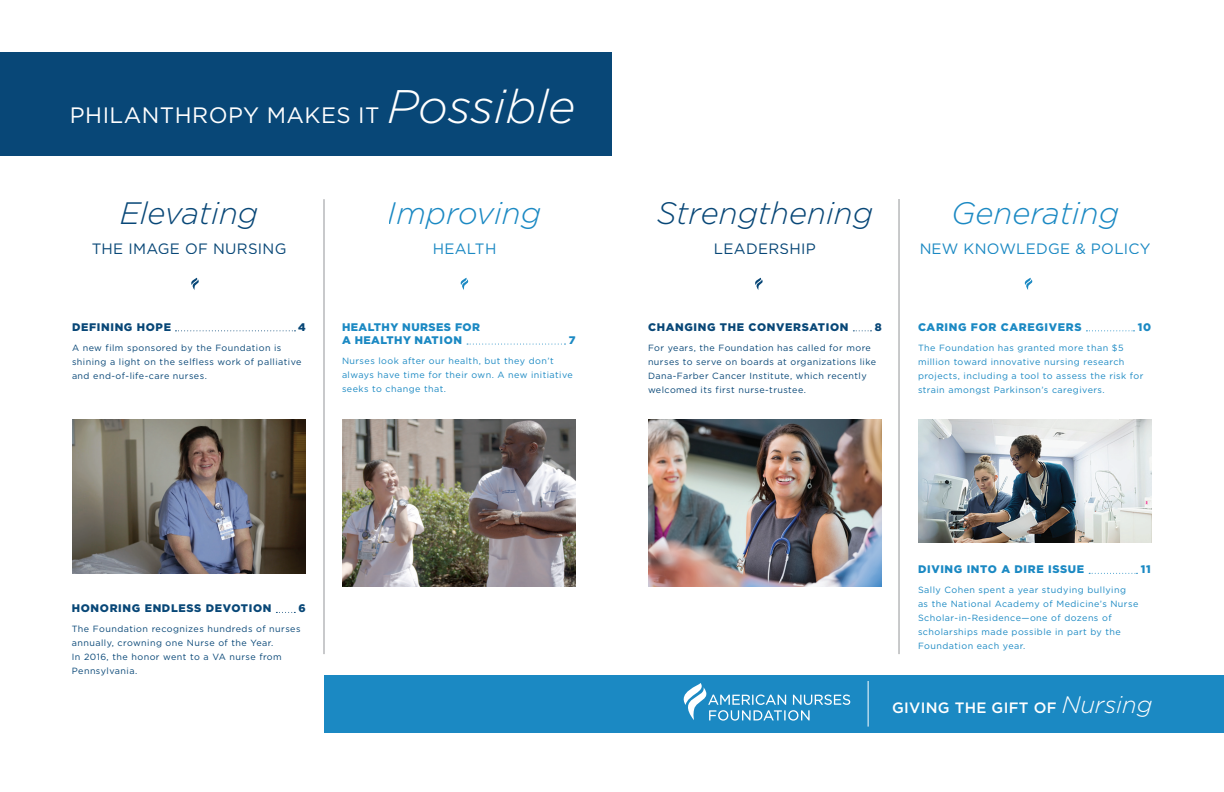
<style>
.page{position:relative;width:1224px;height:792px;background:#fff}
.page>*{position:absolute;margin:0;border:0;box-sizing:border-box;transform-origin:0 0}
.t1{font:italic 300 31px "Gotham";color:#084777}
.t2{font:italic 300 31px "Gotham";color:#1b89c3}
.TOP_HEADER{font:22.3px "Gotham";letter-spacing:.02em;color:#fff}
.t3{font:15px "Gotham";letter-spacing:.02em;color:#084777}
.t4{font:15px "Gotham";letter-spacing:.02em;color:#1b89c3}
.BOTTOM_HEADER{font:500 15px "Gotham";letter-spacing:.02em;color:#fff}
.TOC_H2{font:900 11px "Gotham";letter-spacing:.06em;color:#084777}
.TOC_H2-2{font:900 11px "Gotham";letter-spacing:.06em;color:#1b89c3}
.TOC_H2-3{font:900 11px/13.2px "Gotham";letter-spacing:.04em;color:#1b89c3}
.t5{font:9px/14px "Gotham";letter-spacing:.05em;color:#1b89c3}
.t6{font:9px/14px "Gotham";letter-spacing:.05em;color:#084777}
.s1{font-weight:300;font-style:italic;font-size:47px}
.s2{font-weight:300;font-style:italic;font-size:23.8px}
</style>
<div class="page">
<div style="left:324px;top:675px;width:900px;height:58px;background:#1b89c3"></div>
<svg style="left:175px;top:330px;width:120px;height:1px"></svg>
<svg style="left:853px;top:330px;width:18px;height:1px"></svg>
<svg style="left:1086px;top:330px;width:48px;height:1px"></svg>
<div style="left:0;top:52px;width:612px;height:104px;background:#084777"></div>
<svg style="left:467px;top:344px;width:98px;height:1px"></svg>
<img style="left:72px;top:419px;width:234px;height:154px">
<img style="left:648px;top:419px;width:234px;height:167px">
<img style="left:918px;top:419px;width:234px;height:123px">
<img style="left:342px;top:419px;width:234px;height:167px">
<hr style="left:324px;top:199px;width:1px;height:455px;background:#939598">
<hr style="left:899px;top:199px;width:1px;height:455px;background:#939598">
<svg style="left:191px;top:278px;width:8px;height:12px"></svg>
<svg style="left:460px;top:278px;width:9px;height:12px"></svg>
<svg style="left:755px;top:278px;width:8px;height:12px"></svg>
<svg style="left:1024px;top:278px;width:9px;height:12px"></svg>
<svg style="left:1089px;top:573px;width:49px;height:1px"></svg>
<svg style="left:683px;top:683px;width:167px;height:38px"></svg>
<hr style="left:868px;top:681px;width:1px;height:46px;background:#fff">
<p class="TOP_HEADER" style="left:70px;top:101px;width:507px">PHILANTHROPY MAKES IT <span class="s1">Possible</span></p>
<h1 class="t1" style="left:120px;top:193px;width:140px">Elevating</h1>
<h3 class="t3" style="left:91px;top:239px;width:197px">THE IMAGE OF NURSING</h3>
<p class="TOC_H2" style="left:72px;top:319px;width:101px">DEFINING HOPE</p>
<p class="TOC_H2" style="left:298px;top:319px;width:9px">4</p>
<p class="t6" style="left:72px;top:340px;width:231px">A new film sponsored by the Foundation is shining a light on the selfless work of palliative and end-of-life-care nurses.</p>
<h1 class="t2" style="left:388px;top:193px;width:155px">Improving</h1>
<h3 class="t4" style="left:433px;top:239px;width:65px">HEALTH</h3>
<p class="TOC_H2-3" style="left:342px;top:320px;width:140px">HEALTHY NURSES FOR<br>A HEALTHY NATION</p>
<p class="TOC_H2-2" style="left:569px;top:332px;width:8px">7</p>
<p class="t5" style="left:342px;top:354px;width:232px">Nurses look after our health, but they don’t always have time for their own. A new initiative seeks to change that.</p>
<p class="TOC_H2" style="left:72px;top:601px;width:201px">HONORING ENDLESS DEVOTION</p>
<p class="TOC_H2" style="left:299px;top:601px;width:9px">6</p>
<p class="t6" style="left:72px;top:622px;width:230px">The Foundation recognizes hundreds of nurses annually, crowning one Nurse of the Year.<br>In 2016, the honor went to a VA nurse from Pennsylvania.</p>
<h1 class="t1" style="left:657px;top:193px;width:218px">Strengthening</h1>
<h3 class="t3" style="left:714px;top:239px;width:103px">LEADERSHIP</h3>
<p class="TOC_H2" style="left:648px;top:319px;width:202px">CHANGING THE CONVERSATION</p>
<p class="TOC_H2" style="left:875px;top:319px;width:8px">8</p>
<p class="t6" style="left:648px;top:340px;width:230px">For years, the Foundation has called for more nurses to serve on boards at organizations like Dana-Farber Cancer Institute, which recently welcomed its first nurse-trustee.</p>
<h1 class="t2" style="left:951px;top:193px;width:169px">Generating</h1>
<h3 class="t4" style="left:919px;top:239px;width:233px">NEW KNOWLEDGE &amp; POLICY</h3>
<p class="TOC_H2-2" style="left:918px;top:319px;width:165px">CARING FOR CAREGIVERS</p>
<p class="TOC_H2-2" style="left:1138px;top:319px;width:15px">10</p>
<p class="t5" style="left:918px;top:340px;width:227px">The Foundation has granted more than $5 million toward innovative nursing research projects, including a tool to assess the risk for strain amongst Parkinson’s caregivers.</p>
<p class="TOC_H2-2" style="left:918px;top:562px;width:168px">DIVING INTO A DIRE ISSUE</p>
<p class="TOC_H2-2" style="left:1141px;top:562px;width:11px">11</p>
<p class="t5" style="left:918px;top:583px;width:222px">Sally Cohen spent a year studying bullying as the National Academy of Medicine’s Nurse Scholar-in-Residence—one of dozens of scholarships made possible in part by the Foundation each year.</p>
<p class="BOTTOM_HEADER" style="left:892px;top:698px;width:262px">GIVING THE GIFT OF <span class="s2">Nursing</span></p>
</div>
